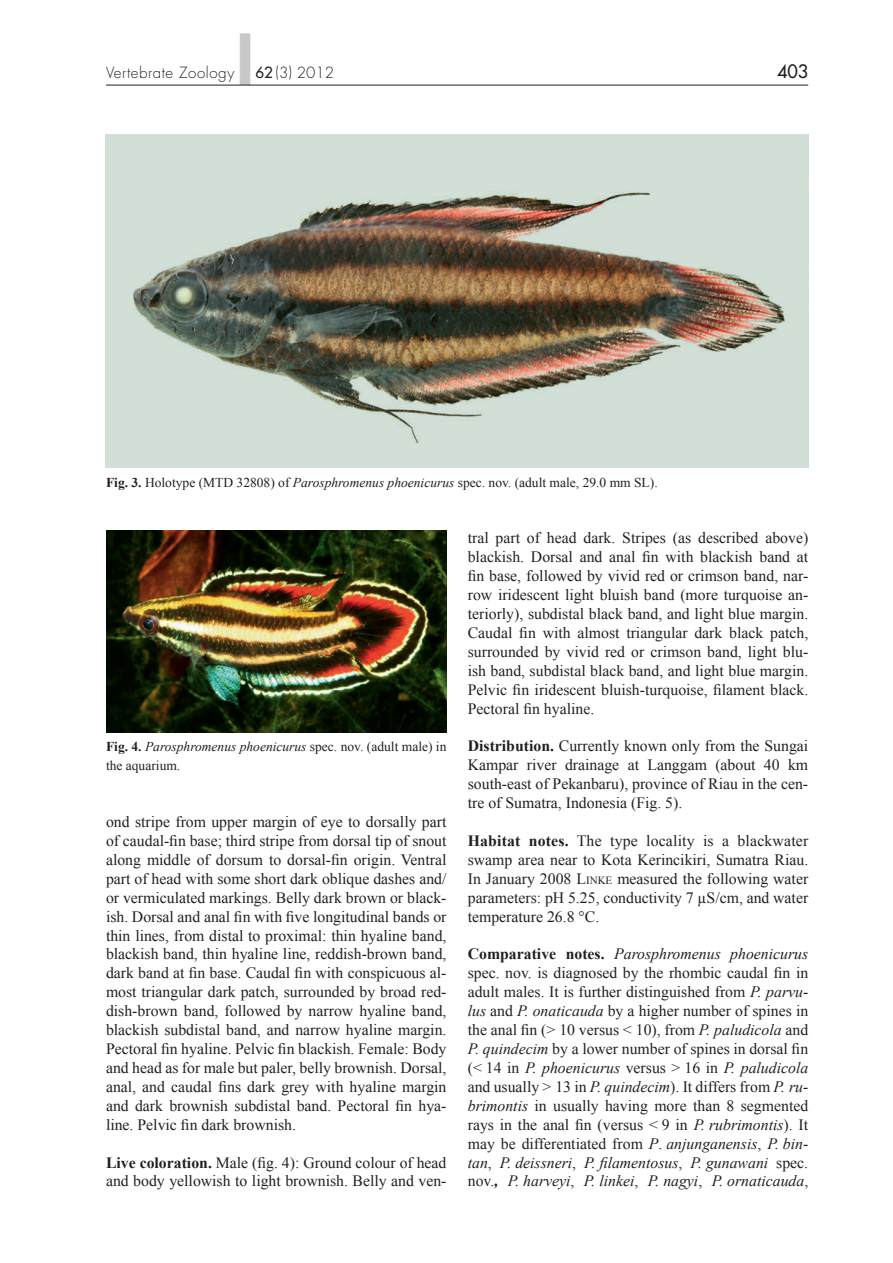
<style>
.page{position:relative;width:893px;height:1263px;background:#fff}
.page>*{position:absolute;margin:0;border:0;box-sizing:border-box;transform-origin:0 0}
.t1{font:18px "Futura";color:#231f20}
.t2{font:15.75px/18.9px "Times New Roman";color:#231f20;text-align:justify}
.t3{font:300 15px "Futura";letter-spacing:.04em;color:#231f20}
.t4{font:13.5px/18.9px "Times New Roman";color:#231f20}
.s1{color:#c7c8ca}
.s2{font-weight:400}
.s3{font-weight:700}
.s4{font-style:italic}
.s5{font-style:inherit}
.s6{font-size:10.95px}
.s7{font-weight:700;font-style:italic}
</style>
<div class="page">
<hr style="left:106px;top:85px;width:701px;height:1px;background:#231f20">
<img style="left:106px;top:135px;width:701px;height:332px">
<img style="left:106px;top:530px;width:340px;height:202px">
<p class="t3" style="left:106px;top:64px;width:229px">Vertebrate Zoology <span class="s1">■</span> <span class="s2">62</span> (3) 2012</p>
<p class="t1" style="left:776px;top:60px;width:33px">403</p>
<p class="t4" style="left:106px;top:472px;width:553px"><span class="s3">Fig. 3.</span> Holotype (MTD 32808) of <span class="s4">Parosphromenus phoenicurus</span> spec. nov. (adult male, 29.0 mm SL).</p>
<p class="t4" style="left:106px;top:737px;width:342px"><span class="s3">Fig. 4.</span> <span class="s4">Parosphromenus phoenicurus</span> spec. nov. (adult male) in the aquarium.</p>
<p class="t2" style="left:106px;top:812px;width:342px">ond stripe from upper margin of eye to dorsally part of caudal-fin base; third stripe from dorsal tip of snout along middle of dorsum to dorsal-fin origin. Ventral part of head with some short dark oblique dashes and/ or vermiculated markings. Belly dark brown or black&shy;ish. Dorsal and anal fin with five longitudinal bands or thin lines, from distal to proximal: thin hyaline band, blackish band, thin hyaline line, reddish-brown band, dark band at fin base. Caudal fin with conspicuous al&shy;most triangular dark patch, surrounded by broad red&shy;dish-brown band, followed by narrow hyaline band, blackish subdistal band, and narrow hyaline margin.<br>Pectoral fin hyaline. Pelvic fin blackish. Female: Body and head as for male but paler, belly brownish. Dorsal, anal, and caudal fins dark grey with hyaline margin and dark brownish subdistal band. Pectoral fin hya&shy;line. Pelvic fin dark brownish.</p>
<p class="t2" style="left:106px;top:1152px;width:342px"><span class="s3">Live coloration.</span> Male (fig. 4): Ground colour of head and body yellowish to light brownish. Belly and ven-</p>
<p class="t2" style="left:467px;top:528px;width:342px">tral part of head dark. Stripes (as described above) blackish. Dorsal and anal fin with blackish band at fin base, followed by vivid red or crimson band, nar&shy;row iridescent light bluish band (more turquoise an&shy;teriorly), subdistal black band, and light blue margin.<br>Caudal fin with almost triangular dark black patch, surrounded by vivid red or crimson band, light blu&shy;ish band, subdistal black band, and light blue margin.<br>Pelvic fin iridescent bluish-turquoise, filament black.<br>Pectoral fin hyaline.</p>
<p class="t2" style="left:467px;top:736px;width:342px"><span class="s3">Distribution.</span> Currently known only from the Sungai Kampar river drainage at Langgam (about 40 km south-east of Pekanbaru), province of Riau in the cen&shy;tre of Sumatra, Indonesia (Fig. 5).</p>
<p class="t2" style="left:467px;top:830px;width:342px"><span class="s3">Habitat notes.</span> The type locality is a blackwater swamp area near to Kota Kerincikiri, Sumatra Riau.<br>In January 2008 <span class="s5">L</span><span class="s6">inke</span> measured the following water parameters: pH 5.25, conductivity 7 µS/cm, and water temperature 26.8 °C.</p>
<p class="t2" style="left:467px;top:944px;width:342px"><span class="s3">Comparative notes.</span> <span class="s4">Parosphromenus phoenicurus </span>spec. nov. is diagnosed by the rhombic caudal fin in adult males. It is further distinguished from <span class="s4">P. parvu&shy;lus</span> and <span class="s4">P. onaticauda</span> by a higher number of spines in the anal fin (&gt; 10 versus &lt; 10), from <span class="s4">P. paludicola</span> and <span class="s4">P. quindecim</span> by a lower number of spines in dorsal fin (&lt; 14 in <span class="s4">P. phoenicurus</span> versus &gt; 16 in <span class="s4">P. paludicola </span>and usually &gt; 13 in <span class="s4">P. quindecim</span>). It differs from <span class="s4">P. ru&shy;brimontis</span> in usually having more than 8 segmented rays in the anal fin (versus &lt; 9 in <span class="s4">P. rubrimontis</span>). It may be differentiated from <span class="s4">P</span>. <span class="s4">anjunganensis</span>, <span class="s4">P. bin&shy;tan</span>, <span class="s4">P. deissneri</span>, <span class="s4">P. filamentosus</span>, <span class="s4">P. gunawani</span> spec. nov.<span class="s7">,</span> <span class="s4">P. harveyi</span>, <span class="s4">P. linkei</span>, <span class="s4">P. nagyi</span>, <span class="s4">P. ornaticauda</span>,</p>
</div>
